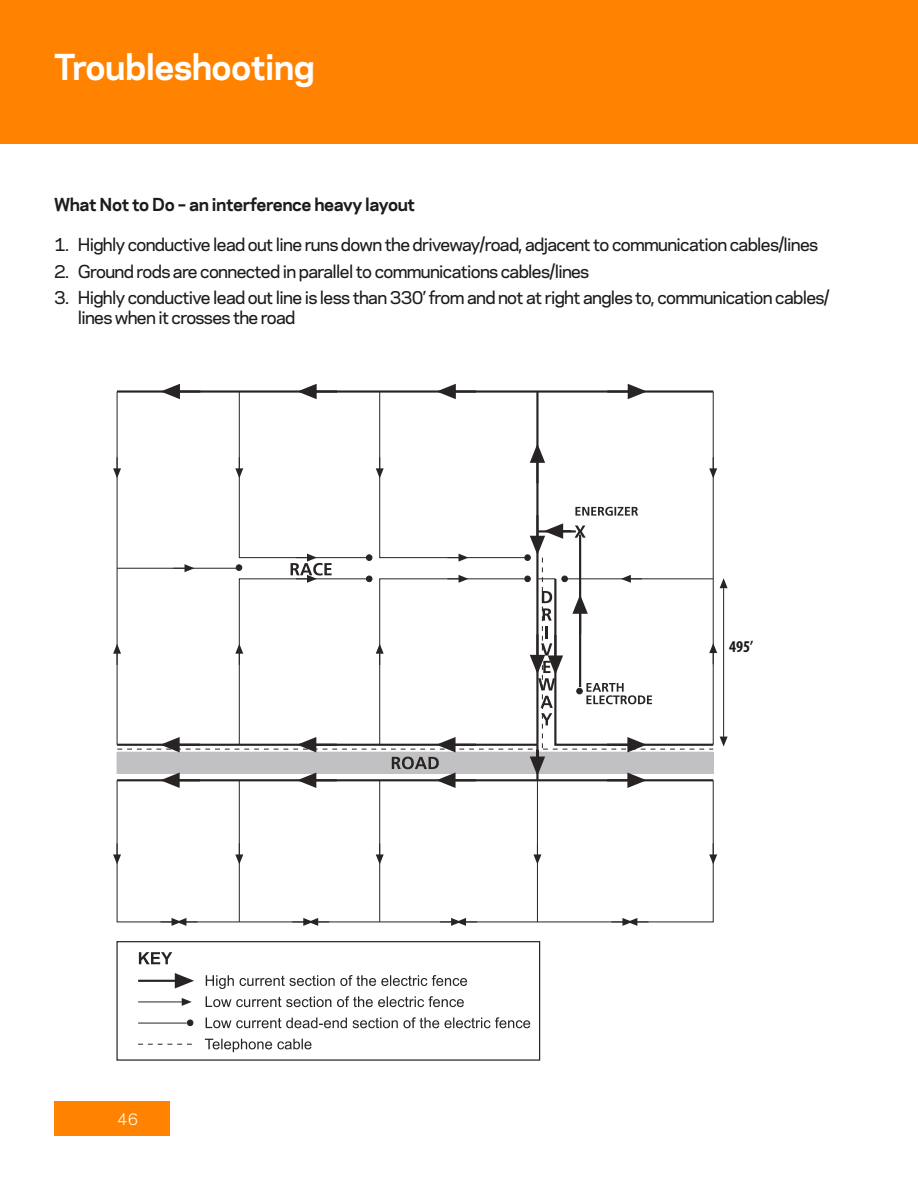
<style>
.page{position:relative;width:918px;height:1188px;background:#fff}
.page>*{position:absolute;margin:0;border:0;box-sizing:border-box;transform-origin:0 0}
.t1{font:700 33.6px "Galaxie Polaris";letter-spacing:-.02em;color:#fff}
.t2{font:500 16.8px/20.1px "Galaxie Polaris";letter-spacing:-.04em;color:#1c1b1a}
.t3{font:700 16.8px "Galaxie Polaris";letter-spacing:-.025em;color:#1c1b1a}
.t4{font:700 condensed 16.5px "Myriad Pro";color:#1c1b1a}
.t5{font:15px "Galaxie Polaris";color:#fff}
</style>
<div class="page">
<div style="left:54px;top:1101px;width:115px;height:35px;background:#ff8300"></div>
<div style="left:0;top:0;width:918px;height:143px;background:#ff8300"></div>
<svg style="left:206px;top:975px;width:261px;height:14px"></svg>
<svg style="left:206px;top:996px;width:258px;height:11px"></svg>
<svg style="left:206px;top:1017px;width:324px;height:11px"></svg>
<svg style="left:205px;top:1039px;width:106px;height:13px"></svg>
<hr style="left:138px;top:980px;width:38px;height:2px;background:#292424">
<svg style="left:175px;top:973px;width:19px;height:16px"></svg>
<hr style="left:138px;top:1002px;width:44px;height:1px;background:#292424">
<svg style="left:182px;top:998px;width:10px;height:8px"></svg>
<svg style="left:138px;top:1019px;width:56px;height:7px"></svg>
<svg style="left:138px;top:1044px;width:54px;height:1px"></svg>
<svg style="left:139px;top:952px;width:33px;height:12px"></svg>
<div style="left:116px;top:941px;width:424px;height:120px;border:1px solid #292424"></div>
<hr style="left:117px;top:390px;width:596px;height:3px;background:#292424">
<svg style="left:116px;top:391px;width:422px;height:532px"></svg>
<hr style="left:536px;top:392px;width:3px;height:353px;background:#292424">
<svg style="left:575px;top:507px;width:63px;height:9px"></svg>
<hr style="left:455px;top:390px;width:21px;height:3px;background:#292424">
<svg style="left:437px;top:384px;width:19px;height:15px"></svg>
<hr style="left:315px;top:390px;width:22px;height:3px;background:#292424">
<svg style="left:297px;top:384px;width:20px;height:15px"></svg>
<hr style="left:179px;top:390px;width:21px;height:3px;background:#292424">
<svg style="left:161px;top:384px;width:19px;height:15px"></svg>
<svg style="left:628px;top:384px;width:19px;height:15px"></svg>
<svg style="left:530px;top:444px;width:15px;height:19px"></svg>
<svg style="left:709px;top:843px;width:8px;height:21px"></svg>
<svg style="left:533px;top:843px;width:8px;height:21px"></svg>
<svg style="left:376px;top:843px;width:8px;height:21px"></svg>
<svg style="left:235px;top:843px;width:8px;height:21px"></svg>
<svg style="left:113px;top:843px;width:8px;height:21px"></svg>
<svg style="left:611px;top:918px;width:37px;height:8px"></svg>
<svg style="left:440px;top:918px;width:37px;height:8px"></svg>
<svg style="left:292px;top:918px;width:37px;height:8px"></svg>
<svg style="left:160px;top:918px;width:38px;height:8px"></svg>
<svg style="left:113px;top:457px;width:8px;height:21px"></svg>
<svg style="left:235px;top:457px;width:8px;height:21px"></svg>
<svg style="left:376px;top:457px;width:8px;height:21px"></svg>
<svg style="left:709px;top:457px;width:8px;height:21px"></svg>
<svg style="left:113px;top:523px;width:615px;height:265px"></svg>
<h1 class="t1" style="left:54px;top:41px;width:262px">Troubleshooting</h1>
<p class="t3" style="left:54px;top:192px;width:363px">What Not to Do – an interference heavy layout</p>
<p class="t2" style="left:54px;top:234px;width:766px">1. Highly conductive lead out line runs down the driveway/road, adjacent to communication cables/lines</p>
<p class="t2" style="left:54px;top:260px;width:537px">2. Ground rods are connected in parallel to communications cables/lines</p>
<p class="t2" style="left:78px;top:286px;width:753px;text-indent:-24px">3. Highly conductive lead out line is less than 330’ from and not at right angles to, communication cables/ lines when it crosses the road</p>
<p class="t5" style="left:117px;top:1108px;width:22px">46</p>
<p class="t4" style="left:729px;top:636px;width:26px">495’</p>
</div>
